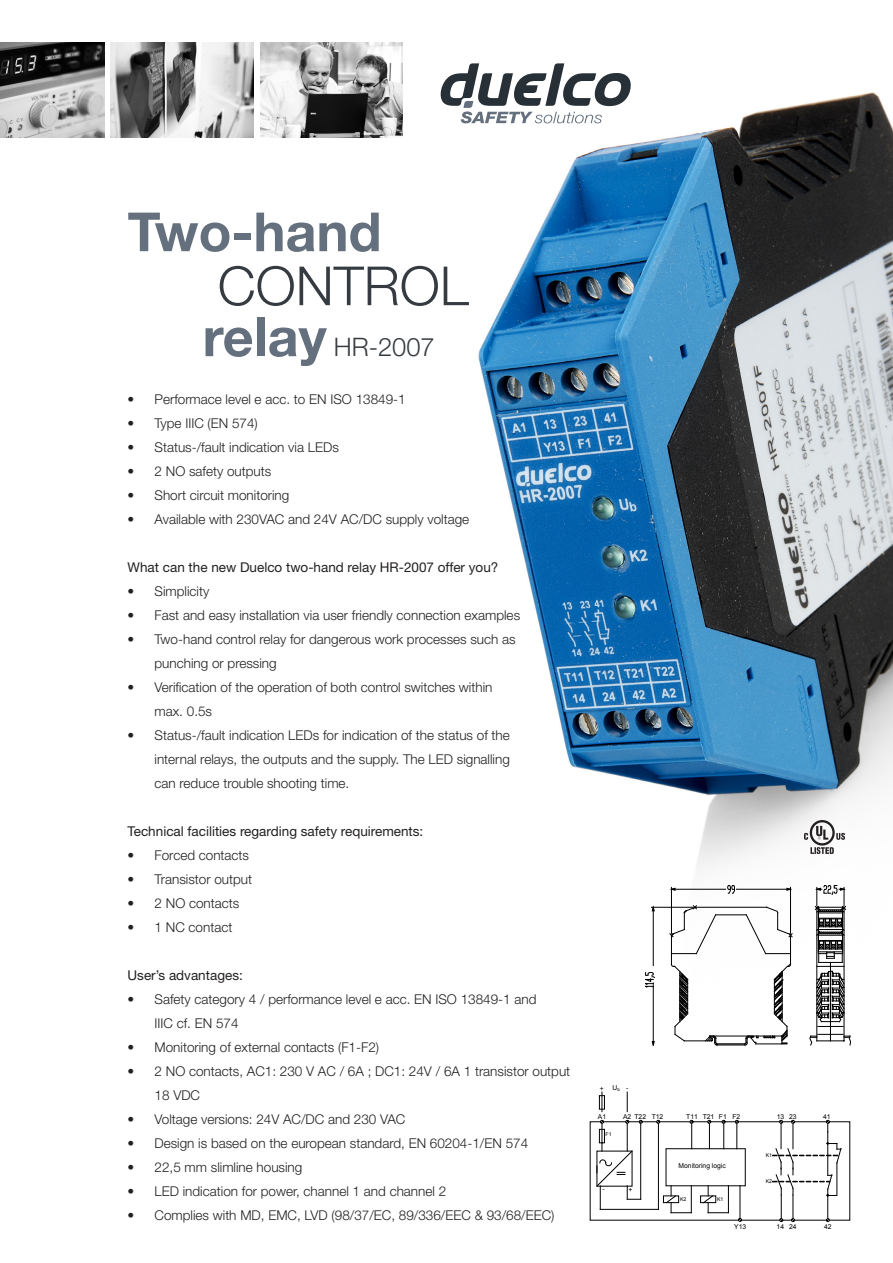
<style>
.page{position:relative;width:893px;height:1263px;background:#fff}
.page>*{position:absolute;margin:0;border:0;box-sizing:border-box;transform-origin:0 0}
.t1{font:700 54px/54px "Helvetica Neue LT Std";color:#64707d}
.t2{font:300 25.5px "Helvetica Neue LT Std";color:#353b40}
.t3{font:300 13.5px/24px "Helvetica Neue LT Std";color:#231f20}
.t4{font:13.5px "Helvetica Neue LT Std";color:#231f20}
.t5{font:6.75px "Arial";color:#000}
.t6{font:5.25px "Arial";letter-spacing:-.005em;color:#000}
.s1{font-weight:300;color:#353b40}
.s2{font-weight:700;font-size:54px;color:#64707d}
.s3{font-size:4.35px}
</style>
<div class="page">
<img style="left:261px;top:43px;width:141px;height:95px">
<img style="left:111px;top:43px;width:142px;height:94px">
<img style="left:0;top:43px;width:104px;height:94px">
<svg style="left:440px;top:63px;width:191px;height:60px"></svg>
<img style="left:478px;top:92px;width:415px;height:954px">
<img style="left:804px;top:821px;width:40px;height:32px">
<div style="left:666px;top:1148px;width:79px;height:38px;border:1px solid #000"></div>
<div style="left:663px;top:1195px;width:16px;height:8px;border:1px solid #000"></div>
<svg style="left:656px;top:1120px;width:4px;height:4px"></svg>
<svg style="left:602px;top:1092px;width:1px;height:20px"></svg>
<svg style="left:627px;top:1092px;width:1px;height:20px"></svg>
<div style="left:599px;top:1095px;width:6px;height:14px;border:1px solid #000"></div>
<svg style="left:772px;top:1120px;width:70px;height:102px"></svg>
<svg style="left:666px;top:1186px;width:26px;height:27px"></svg>
<div style="left:700px;top:1195px;width:16px;height:8px;border:1px solid #000"></div>
<svg style="left:703px;top:1186px;width:26px;height:27px"></svg>
<svg style="left:596px;top:1120px;width:47px;height:89px"></svg>
<svg style="left:689px;top:1120px;width:5px;height:29px"></svg>
<svg style="left:707px;top:1120px;width:4px;height:29px"></svg>
<svg style="left:721px;top:1120px;width:5px;height:29px"></svg>
<svg style="left:735px;top:1120px;width:4px;height:29px"></svg>
<hr style="left:658px;top:1123px;width:1px;height:86px;background:#000">
<hr style="left:640px;top:1123px;width:1px;height:76px;background:#000">
<hr style="left:600px;top:1209px;width:58px;height:1px;background:#000">
<svg style="left:738px;top:1218px;width:4px;height:4px"></svg>
<hr style="left:740px;top:1185px;width:1px;height:33px;background:#000">
<hr style="left:671px;top:887px;width:1px;height:46px;background:#000">
<hr style="left:790px;top:887px;width:1px;height:46px;background:#000">
<hr style="left:671px;top:889px;width:54px;height:1px;background:#000">
<hr style="left:736px;top:889px;width:54px;height:1px;background:#000">
<svg style="left:728px;top:885px;width:6px;height:8px"></svg>
<hr style="left:651px;top:907px;width:42px;height:1px;background:#000">
<hr style="left:653px;top:987px;width:1px;height:58px;background:#000">
<hr style="left:653px;top:907px;width:1px;height:58px;background:#000">
<svg style="left:646px;top:972px;width:9px;height:15px"></svg>
<svg style="left:670px;top:906px;width:122px;height:139px"></svg>
<svg style="left:810px;top:885px;width:41px;height:160px"></svg>
<p class="t1" style="left:218px;top:204px;width:253px;text-indent:-90px">Two-hand<br><span class="s1">CONTROL</span></p>
<p class="t2" style="left:203px;top:331px;width:234px"><span class="s2">relay</span> HR-2007</p>
<p class="t3" style="left:128px;top:387px;width:280px">• Performace level e acc. to EN ISO 13849-1</p>
<p class="t3" style="left:128px;top:411px;width:132px">• Type IIIC (EN 574)</p>
<p class="t3" style="left:128px;top:435px;width:213px">• Status-/fault indication via LEDs</p>
<p class="t3" style="left:128px;top:459px;width:145px">• 2 NO safety outputs</p>
<p class="t3" style="left:128px;top:483px;width:163px">• Short circuit monitoring</p>
<p class="t3" style="left:128px;top:507px;width:343px">• Available with 230VAC and 24V AC/DC supply voltage</p>
<p class="t4" style="left:128px;top:559px;width:372px">What can the new Duelco two-hand relay HR-2007 offer you?</p>
<p class="t3" style="left:128px;top:579px;width:83px">• Simplicity</p>
<p class="t3" style="left:128px;top:603px;width:394px">• Fast and easy installation via user friendly connection examples</p>
<p class="t3" style="left:155px;top:627px;width:363px;text-indent:-27px">• Two-hand control relay for dangerous work processes such as punching or pressing</p>
<p class="t3" style="left:155px;top:675px;width:339px;text-indent:-27px">• Verification of the operation of both control switches within max. 0.5s</p>
<p class="t3" style="left:155px;top:723px;width:357px;text-align:justify;text-indent:-27px">• Status-/fault indication LEDs for indication of the status of the internal relays, the outputs and the supply. The LED signalling can reduce trouble shooting time.</p>
<p class="t4" style="left:128px;top:823px;width:297px">Technical facilities regarding safety requirements:</p>
<p class="t3" style="left:128px;top:843px;width:123px">• Forced contacts</p>
<p class="t3" style="left:128px;top:867px;width:126px">• Transistor output</p>
<p class="t3" style="left:128px;top:891px;width:113px">• 2 NO contacts</p>
<p class="t3" style="left:128px;top:915px;width:106px">• 1 NC contact</p>
<p class="t4" style="left:128px;top:967px;width:117px">User’s advantages:</p>
<p class="t3" style="left:155px;top:987px;width:383px;text-indent:-27px">• Safety category 4 / performance level e acc. EN ISO 13849-1 and<br>IIIC cf. EN 574</p>
<p class="t3" style="left:128px;top:1035px;width:253px">• Monitoring of external contacts (F1-F2)</p>
<p class="t3" style="left:155px;top:1059px;width:417px;text-indent:-27px">• 2 NO contacts, AC1: 230 V AC / 6A ; DC1: 24V / 6A 1 transistor output<br>18 VDC</p>
<p class="t3" style="left:128px;top:1107px;width:279px">• Voltage versions: 24V AC/DC and 230 VAC</p>
<p class="t3" style="left:128px;top:1131px;width:402px">• Design is based on the european standard, EN 60204-1/EN 574</p>
<p class="t3" style="left:128px;top:1155px;width:176px">• 22,5 mm slimline housing</p>
<p class="t3" style="left:128px;top:1179px;width:320px">• LED indication for power, channel 1 and channel 2</p>
<p class="t3" style="left:128px;top:1203px;width:428px">• Complies with MD, EMC, LVD (98/37/EC, 89/336/EEC &amp; 93/68/EEC)</p>
<p class="t5" style="left:600px;top:1084px;width:5px">+</p>
<p class="t5" style="left:613px;top:1083px;width:17px">U<span class="s3">b</span> -</p>
<p class="t5" style="left:598px;top:1112px;width:10px">A1</p>
<p class="t5" style="left:623px;top:1112px;width:10px">A2</p>
<p class="t5" style="left:652px;top:1112px;width:13px">T12</p>
<p class="t5" style="left:823px;top:1112px;width:9px">41</p>
<p class="t5" style="left:777px;top:1112px;width:21px">13 23</p>
<p class="t5" style="left:634px;top:1112px;width:13px">T22</p>
<p class="t5" style="left:686px;top:1112px;width:55px">T11 T21 F1 F2</p>
<p class="t6" style="left:605px;top:1131px;width:8px">F1</p>
<p class="t5" style="left:602px;top:1184px;width:4px">-</p>
<p class="t5" style="left:629px;top:1185px;width:5px">+</p>
<p class="t5" style="left:679px;top:1162px;width:49px">Monitoring logic</p>
<p class="t6" style="left:717px;top:1195px;width:8px">K1</p>
<p class="t6" style="left:680px;top:1195px;width:8px">K2</p>
<p class="t5" style="left:734px;top:1222px;width:13px">Y13</p>
<p class="t6" style="left:766px;top:1152px;width:8px">K1</p>
<p class="t6" style="left:766px;top:1178px;width:8px">K2</p>
<p class="t5" style="left:777px;top:1222px;width:22px">14 24</p>
<p class="t5" style="left:824px;top:1222px;width:9px">42</p>
</div>
